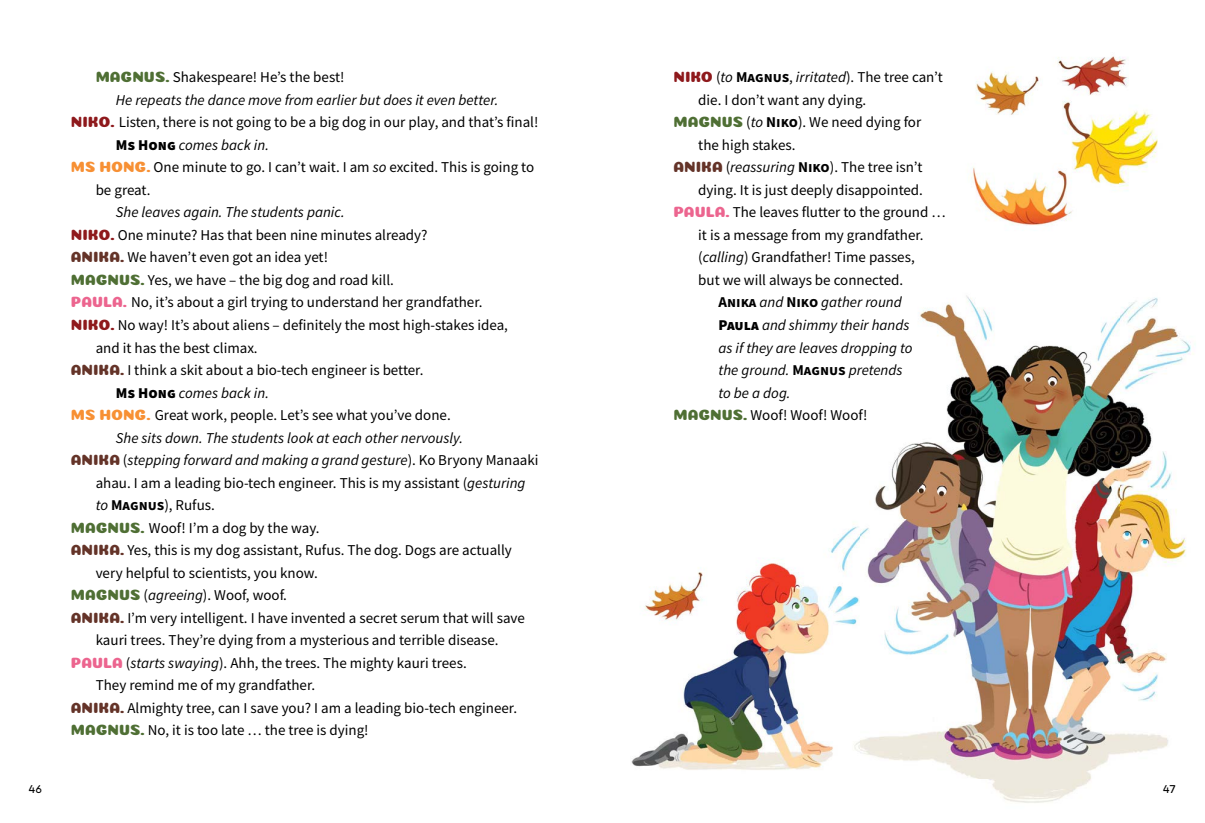
<style>
.page{position:relative;width:1205px;height:823px;background:#fff}
.page>*{position:absolute;margin:0;border:0;box-sizing:border-box;transform-origin:0 0}
.t1{font:15px "Source Sans Pro";color:#000}
.t2{font:italic 15px "Source Sans Pro";color:#000}
.t3{font:11.25px "Aronui";color:#000}
.s1{font-family:"Coiny";color:#4f6f34}
.s2{font-family:"Coiny";color:#8e191c}
.s3{font-weight:900;font-style:normal}
.s4{font-family:"Coiny";color:#f79034}
.s5{font-style:italic}
.s6{font-family:"Coiny";color:#643328}
.s7{font-family:"Coiny";color:#ec658f}
.s8{font-family:"Coiny";font-style:normal;color:#643328}
.s9{font-style:normal}
.s10{font-weight:700}
.s11{font-weight:700;font-style:normal}
</style>
<div class="page">
<img style="left:631px;top:56px;width:562px;height:747px">
<div style="left:1160px;top:778px;width:19px;height:19px;background:#fff;border-radius:50%"></div>
<p class="t3" style="left:29px;top:781px;width:14px">46</p>
<p class="t1" style="left:96px;top:68px;width:250px"><span class="s1">MAGNUS.</span> Shakespeare! He’s the best!</p>
<p class="t2" style="left:116px;top:90px;width:384px">He repeats the dance move from earlier but does it even better.</p>
<p class="t1" style="left:71px;top:113px;width:469px"><span class="s2">NIKO.</span> Listen, there is not going to be a big dog in our play, and that’s final!</p>
<p class="t2" style="left:116px;top:135px;width:155px"><span class="s3">MS HONG</span> comes back in.</p>
<p class="t1" style="left:71px;top:158px;width:465px"><span class="s4">MS HONG.</span> One minute to go. I can’t wait. I am <span class="s5">so</span> excited. This is going to</p>
<p class="t1" style="left:96px;top:180px;width:56px">be great.</p>
<p class="t2" style="left:116px;top:203px;width:230px">She leaves again. The students panic.</p>
<p class="t1" style="left:71px;top:225px;width:358px"><span class="s2">NIKO.</span> One minute? Has that been nine minutes already?</p>
<p class="t1" style="left:71px;top:248px;width:259px"><span class="s6">ANIKA.</span> We haven’t even got an idea yet!</p>
<p class="t1" style="left:71px;top:270px;width:325px"><span class="s1">MAGNUS.</span> Yes, we have – the big dog and road kill.</p>
<p class="t1" style="left:71px;top:293px;width:413px"><span class="s7">PAULA.</span> No, it’s about a girl trying to understand her grandfather.</p>
<p class="t1" style="left:71px;top:315px;width:438px"><span class="s2">NIKO.</span> No way! It’s about aliens – definitely the most high-stakes idea,</p>
<p class="t1" style="left:96px;top:338px;width:163px">and it has the best climax.</p>
<p class="t1" style="left:71px;top:360px;width:354px"><span class="s6">ANIKA.</span> I think a skit about a bio-tech engineer is better.</p>
<p class="t2" style="left:116px;top:383px;width:155px"><span class="s3">MS HONG</span> comes back in.</p>
<p class="t1" style="left:71px;top:405px;width:381px"><span class="s4">MS HONG.</span> Great work, people. Let’s see what you’ve done.</p>
<p class="t2" style="left:116px;top:428px;width:349px">She sits down. The students look at each other nervously.</p>
<p class="t2" style="left:71px;top:450px;width:469px"><span class="s8">ANIKA</span> <span class="s9">(</span>stepping forward and making a grand gesture<span class="s9">). Ko Bryony Manaaki</span></p>
<p class="t1" style="left:96px;top:473px;width:431px">ahau. I am a leading bio-tech engineer. This is my assistant (<span class="s5">gesturing</span></p>
<p class="t1" style="left:96px;top:495px;width:121px"><span class="s5">to</span> <span class="s10">MAGNUS</span>), Rufus.</p>
<p class="t1" style="left:71px;top:518px;width:250px"><span class="s1">MAGNUS.</span> Woof! I’m a dog by the way.</p>
<p class="t1" style="left:71px;top:540px;width:442px"><span class="s6">ANIKA.</span> Yes, this is my dog assistant, Rufus. The dog. Dogs are actually</p>
<p class="t1" style="left:96px;top:563px;width:224px">very helpful to scientists, you know.</p>
<p class="t1" style="left:71px;top:585px;width:218px"><span class="s1">MAGNUS</span> (<span class="s5">agreeing</span>). Woof, woof.</p>
<p class="t1" style="left:71px;top:608px;width:456px"><span class="s6">ANIKA.</span> I’m very intelligent. I have invented a secret serum that will save</p>
<p class="t1" style="left:96px;top:630px;width:404px">kauri trees. They’re dying from a mysterious and terrible disease.</p>
<p class="t1" style="left:71px;top:653px;width:397px"><span class="s7">PAULA</span> (<span class="s5">starts swaying</span>). Ahh, the trees. The mighty kauri trees.</p>
<p class="t1" style="left:96px;top:675px;width:221px">They remind me of my grandfather.</p>
<p class="t1" style="left:71px;top:698px;width:448px"><span class="s6">ANIKA.</span> Almighty tree, can I save you? I am a leading bio-tech engineer.</p>
<p class="t1" style="left:71px;top:720px;width:299px"><span class="s1">MAGNUS.</span> No, it is too late … the tree is dying!</p>
<p class="t1" style="left:673px;top:68px;width:271px"><span class="s2">NIKO</span> (<span class="s5">to</span> <span class="s10">MAGNUS</span>, <span class="s5">irritated</span>). The tree can’t</p>
<p class="t1" style="left:698px;top:90px;width:170px">die. I don’t want any dying.</p>
<p class="t1" style="left:673px;top:113px;width:249px"><span class="s1">MAGNUS</span> (<span class="s5">to</span> <span class="s10">NIKO</span>). We need dying for</p>
<p class="t1" style="left:698px;top:135px;width:99px">the high stakes.</p>
<p class="t1" style="left:673px;top:158px;width:250px"><span class="s6">ANIKA</span> (<span class="s5">reassuring</span> <span class="s10">NIKO</span>). The tree isn’t</p>
<p class="t1" style="left:698px;top:180px;width:226px">dying. It is just deeply disappointed.</p>
<p class="t1" style="left:673px;top:203px;width:274px"><span class="s7">PAULA.</span> The leaves flutter to the ground …</p>
<p class="t1" style="left:698px;top:225px;width:227px">it is a message from my grandfather.</p>
<p class="t1" style="left:698px;top:248px;width:218px">(<span class="s5">calling</span>) Grandfather! Time passes,</p>
<p class="t1" style="left:698px;top:270px;width:206px">but we will always be connected.</p>
<p class="t2" style="left:718px;top:293px;width:185px"><span class="s11">ANIKA</span> and <span class="s11">NIKO</span> gather round</p>
<p class="t2" style="left:718px;top:315px;width:193px"><span class="s3">PAULA</span> and shimmy their hands</p>
<p class="t2" style="left:718px;top:338px;width:196px">as if they are leaves dropping to</p>
<p class="t2" style="left:718px;top:360px;width:186px">the ground. <span class="s11">MAGNUS</span> pretends</p>
<p class="t2" style="left:718px;top:383px;width:74px">to be a dog.</p>
<p class="t1" style="left:673px;top:405px;width:195px"><span class="s1">MAGNUS.</span> Woof! Woof! Woof!</p>
<p class="t3" style="left:1163px;top:781px;width:14px">47</p>
</div>
